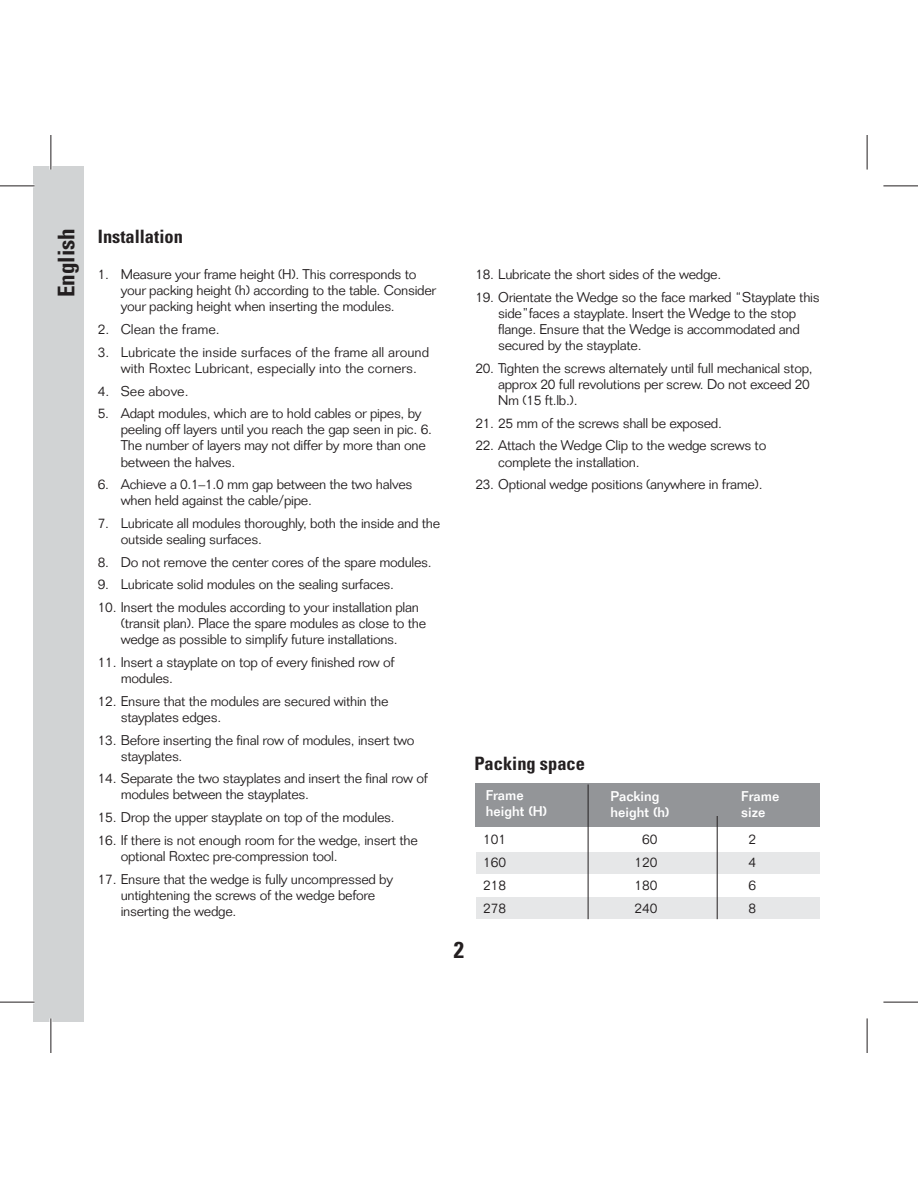
<style>
.page{position:relative;width:918px;height:1188px;background:#fff}
.page>*{position:absolute;margin:0;border:0;box-sizing:border-box;transform-origin:0 0}
.t1{font:700 condensed 23.1px "Univers";color:#231f20}
.t2{font:700 condensed 18.45px "Univers";color:#231f20}
.t3{font:300 13.8px/16.2px "Folio";letter-spacing:-.02em;color:#231f20}
.t4{font:300 13.8px/16.2px "Folio";color:#231f20}
.t5{font:500 13.8px/16.2px "Folio";color:#fff}
</style>
<div class="page">
<div style="left:33px;top:166px;width:51px;height:856px;background:#d1d3d4"></div>
<div style="left:476px;top:783px;width:344px;height:44px;background:#939598"></div>
<div style="left:476px;top:852px;width:343px;height:22px;background:#e6e7e8"></div>
<div style="left:476px;top:898px;width:343px;height:21px;background:#e6e7e8"></div>
<hr style="left:717px;top:788px;width:1px;height:131px;background:#231f20">
<div style="left:476px;top:784px;width:343px;height:32px;background:#939598"></div>
<hr style="left:588px;top:785px;width:1px;height:134px;background:#231f20">
<hr style="left:0;top:184px;width:35px;height:3px;background:#fff">
<hr style="left:0;top:1001px;width:35px;height:3px;background:#fff">
<hr style="left:49px;top:135px;width:3px;height:35px;background:#fff">
<hr style="left:49px;top:1018px;width:3px;height:35px;background:#fff">
<hr style="left:0;top:186px;width:35px;height:1px;background:#231f20">
<hr style="left:883px;top:186px;width:35px;height:1px;background:#231f20">
<hr style="left:0;top:1002px;width:35px;height:1px;background:#231f20">
<hr style="left:883px;top:1002px;width:35px;height:1px;background:#231f20">
<hr style="left:51px;top:135px;width:1px;height:35px;background:#231f20">
<hr style="left:51px;top:1018px;width:1px;height:35px;background:#231f20">
<hr style="left:867px;top:135px;width:1px;height:35px;background:#231f20">
<hr style="left:867px;top:1018px;width:1px;height:35px;background:#231f20">
<h1 class="t1" style="left:58px;top:297px;width:71px;rotate:-90deg">English</h1>
<h2 class="t2" style="left:98px;top:230px;width:86px">Installation</h2>
<p class="t3" style="left:121px;top:268px;width:317px;text-indent:-23px">1. Measure your frame height (H). This corresponds to your packing height (h) according to the table. Consider your packing height when inserting the modules.</p>
<p class="t4" style="left:98px;top:323px;width:123px">2. Clean the frame.</p>
<p class="t4" style="left:121px;top:345px;width:310px;text-indent:-23px">3. Lubricate the inside surfaces of the frame all around with Roxtec Lubricant, especially into the corners.</p>
<p class="t4" style="left:98px;top:384px;width:92px">4. See above.</p>
<p class="t3" style="left:121px;top:407px;width:313px;text-indent:-23px">5. Adapt modules, which are to hold cables or pipes, by peeling off layers until you reach the gap seen in pic. 6.<br>The number of layers may not differ by more than one between the halves.</p>
<p class="t3" style="left:121px;top:478px;width:293px;text-indent:-23px">6. Achieve a 0.1–1.0 mm gap between the two halves when held against the cable/pipe.</p>
<p class="t3" style="left:121px;top:517px;width:321px;text-indent:-23px">7. Lubricate all modules thoroughly, both the inside and the outside sealing surfaces.</p>
<p class="t3" style="left:98px;top:555px;width:335px">8. Do not remove the center cores of the spare modules.</p>
<p class="t3" style="left:98px;top:578px;width:298px">9. Lubricate solid modules on the sealing surfaces.</p>
<p class="t3" style="left:121px;top:601px;width:307px;text-indent:-23px">10. Insert the modules according to your installation plan (transit plan). Place the spare modules as close to the wedge as possible to simplify future installations.</p>
<p class="t3" style="left:121px;top:656px;width:275px;text-indent:-23px">11. Insert a stayplate on top of every finished row of modules.</p>
<p class="t3" style="left:121px;top:694px;width:269px;text-indent:-23px">12. Ensure that the modules are secured within the stayplates edges.</p>
<p class="t3" style="left:121px;top:733px;width:295px;text-indent:-23px">13. Before inserting the final row of modules, insert two stayplates.</p>
<p class="t3" style="left:121px;top:772px;width:309px;text-indent:-23px">14. Separate the two stayplates and insert the final row of modules between the stayplates.</p>
<p class="t3" style="left:98px;top:811px;width:298px">15. Drop the upper stayplate on top of the modules.</p>
<p class="t3" style="left:121px;top:834px;width:299px;text-indent:-23px">16. If there is not enough room for the wedge, insert the optional Roxtec pre-compression tool.</p>
<p class="t3" style="left:121px;top:872px;width:274px;text-indent:-23px">17. Ensure that the wedge is fully uncompressed by untightening the screws of the wedge before inserting the wedge.</p>
<p class="t3" style="left:475px;top:268px;width:247px">18. Lubricate the short sides of the wedge.</p>
<p class="t3" style="left:498px;top:291px;width:323px;text-indent:-23px">19. Orientate the Wedge so the face marked “Stayplate this side”faces a stayplate. Insert the Wedge to the stop flange. Ensure that the Wedge is accommodated and secured by the stayplate.</p>
<p class="t3" style="left:498px;top:362px;width:316px;text-indent:-23px">20. Tighten the screws alternately until full mechanical stop, approx 20 full revolutions per screw. Do not exceed 20<br>Nm (15 ft.lb.).</p>
<p class="t3" style="left:475px;top:417px;width:248px">21. 25 mm of the screws shall be exposed.</p>
<p class="t3" style="left:498px;top:439px;width:270px;text-indent:-23px">22. Attach the Wedge Clip to the wedge screws to complete the installation.</p>
<p class="t3" style="left:475px;top:478px;width:289px">23. Optional wedge positions (anywhere in frame).</p>
<h1 class="t1" style="left:454px;top:942px;width:12px">2</h1>
<h2 class="t2" style="left:474px;top:757px;width:112px">Packing space</h2>
<p class="t5" style="left:486px;top:789px;width:63px">Frame height (H)</p>
<p class="t5" style="left:611px;top:789px;width:61px">Packing height (h)</p>
<p class="t5" style="left:741px;top:789px;width:40px">Frame size</p>
<p class="t3" style="left:483px;top:833px;width:25px">101</p>
<p class="t3" style="left:642px;top:833px;width:17px">60</p>
<p class="t3" style="left:749px;top:833px;width:9px">2</p>
<p class="t3" style="left:483px;top:856px;width:25px">160</p>
<p class="t3" style="left:634px;top:856px;width:25px">120</p>
<p class="t3" style="left:749px;top:856px;width:9px">4</p>
<p class="t3" style="left:483px;top:879px;width:25px">218</p>
<p class="t3" style="left:634px;top:879px;width:25px">180</p>
<p class="t3" style="left:749px;top:879px;width:9px">6</p>
<p class="t3" style="left:483px;top:902px;width:25px">278</p>
<p class="t3" style="left:634px;top:902px;width:25px">240</p>
<p class="t3" style="left:749px;top:902px;width:9px">8</p>
</div>
